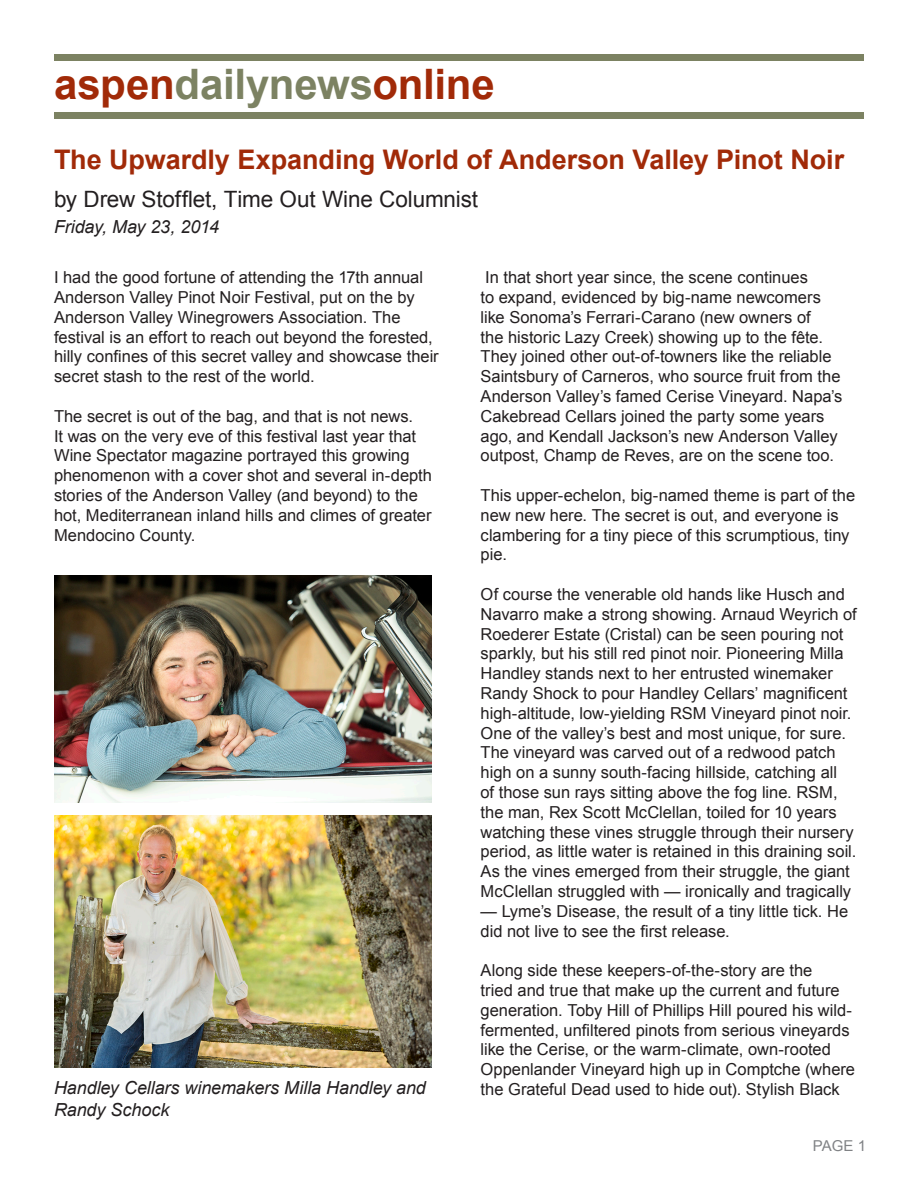
<style>
.page{position:relative;width:918px;height:1188px;background:#fff}
.page>*{position:absolute;margin:0;border:0;box-sizing:border-box;transform-origin:0 0}
.t1{font:700 42px "Arial";letter-spacing:-.005em;color:#a12a08}
.t2{font:700 27px "Arial";letter-spacing:-.005em;color:#a12a08}
.t3{font:22.5px "Arial";letter-spacing:-.01em;color:#231f20}
.t4{font:italic 18px/21.6px "Arial";letter-spacing:-.005em;color:#231f20}
.t5{font:16.5px/19.8px "Arial";color:#231f20}
.t6{font:15px "Arial";color:#808285}
.s1{color:#7c8262}
</style>
<div class="page">
<div style="left:54px;top:54px;width:810px;height:7px;background:#7c8262"></div>
<div style="left:54px;top:112px;width:810px;height:6px;background:#7c8262"></div>
<img style="left:54px;top:816px;width:378px;height:252px">
<img style="left:54px;top:576px;width:378px;height:227px">
<p class="t1" style="left:54px;top:57px;width:442px">aspen<span class="s1">dailynews</span>online</p>
<p class="t2" style="left:54px;top:142px;width:792px">The Upwardly Expanding World of Anderson Valley Pinot Noir</p>
<p class="t3" style="left:54px;top:185px;width:425px">by Drew Stofflet, Time Out Wine Columnist</p>
<p class="t4" style="left:54px;top:216px;width:167px">Friday, May 23, 2014</p>
<p class="t5" style="left:54px;top:268px;width:386px">I had the good fortune of attending the 17th annual Anderson Valley Pinot Noir Festival, put on the by Anderson Valley Winegrowers Association. The festival is an effort to reach out beyond the forested, hilly confines of this secret valley and showcase their secret stash to the rest of the world.</p>
<p class="t5" style="left:54px;top:406px;width:379px">The secret is out of the bag, and that is not news.<br>It was on the very eve of this festival last year that Wine Spectator magazine portrayed this growing phenomenon with a cover shot and several in-depth stories of the Anderson Valley (and beyond) to the hot, Mediterranean inland hills and climes of greater Mendocino County.</p>
<p class="t4" style="left:54px;top:1077px;width:373px">Handley Cellars winemakers Milla Handley and<br>Randy Schock</p>
<p class="t5" style="left:481px;top:268px;width:363px">In that short year since, the scene continues<br>to expand, evidenced by big-name newcomers like Sonoma’s Ferrari-Carano (new owners of<br>the historic Lazy Creek) showing up to the fête.<br>They joined other out-of-towners like the reliable Saintsbury of Carneros, who source fruit from the Anderson Valley’s famed Cerise Vineyard. Napa’s Cakebread Cellars joined the party some years ago, and Kendall Jackson’s new Anderson Valley outpost, Champ de Reves, are on the scene too.</p>
<p class="t5" style="left:481px;top:485px;width:376px">This upper-echelon, big-named theme is part of the new new here. The secret is out, and everyone is clambering for a tiny piece of this scrumptious, tiny pie.</p>
<p class="t5" style="left:481px;top:584px;width:378px">Of course the venerable old hands like Husch and Navarro make a strong showing. Arnaud Weyrich of Roederer Estate (Cristal) can be seen pouring not sparkly, but his still red pinot noir. Pioneering Milla Handley stands next to her entrusted winemaker Randy Shock to pour Handley Cellars’ magnificent high-altitude, low-yielding RSM Vineyard pinot noir.<br>One of the valley’s best and most unique, for sure.<br>The vineyard was carved out of a redwood patch high on a sunny south-facing hillside, catching all<br>of those sun rays sitting above the fog line. RSM, the man, Rex Scott McClellan, toiled for 10 years watching these vines struggle through their nursery period, as little water is retained in this draining soil.<br>As the vines emerged from their struggle, the giant McClellan struggled with — ironically and tragically</p>
<p class="t5" style="left:481px;top:901px;width:369px">— Lyme’s Disease, the result of a tiny little tick. He did not live to see the first release.</p>
<p class="t5" style="left:481px;top:961px;width:376px">Along side these keepers-of-the-story are the<br>tried and true that make up the current and future generation. Toby Hill of Phillips Hill poured his wild&shy;fermented, unfiltered pinots from serious vineyards like the Cerise, or the warm-climate, own-rooted Oppenlander Vineyard high up in Comptche (where the Grateful Dead used to hide out). Stylish Black</p>
<p class="t6" style="left:813px;top:1136px;width:55px">PAGE 1</p>
</div>
